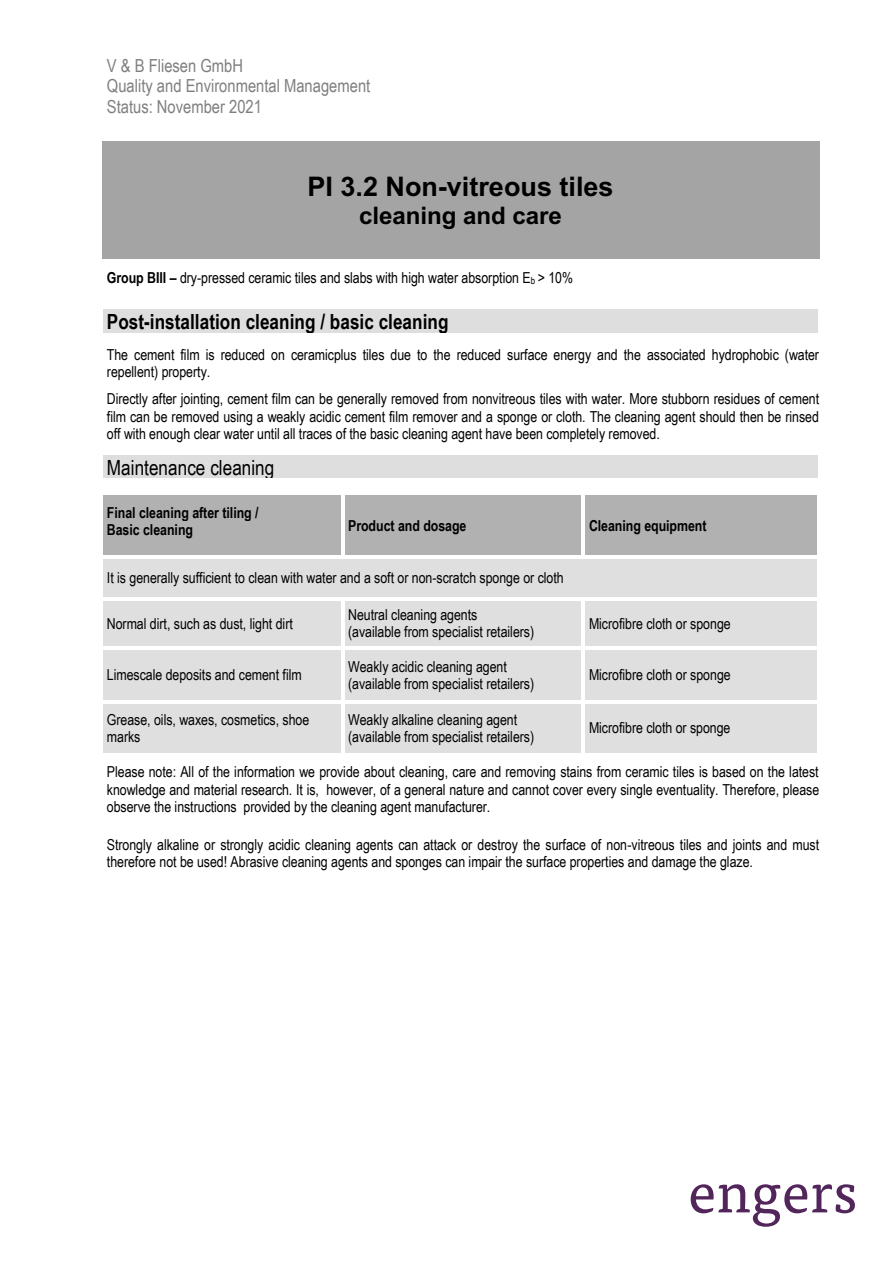
<style>
.page{position:relative;width:893px;height:1263px;background:#fff}
.page>*{position:absolute;margin:0;border:0;box-sizing:border-box;transform-origin:0 0}
.t1{font:700 27px "Arial";color:#000}
.t2{font:700 24.15px "Arial";letter-spacing:-.005em;color:#000}
.t3{font:700 20.85px "Arial Narrow";letter-spacing:.005em;color:#000}
.t4{font:20.85px "Arial Narrow";color:#000}
.t5{font:18px/20.7px "Arial Narrow";color:#7f7f7f}
.t6{font:15.15px/17.2px "Arial Narrow";letter-spacing:-.005em;color:#000}
.t7{font:700 15.15px/17.2px "Arial Narrow";letter-spacing:-.005em;color:#000}
.s1{font-weight:700}
.s2{font-size:9.75px}
</style>
<div class="page">
<div style="left:102px;top:141px;width:717px;height:117px;background:#a4a4a4"></div>
<div style="left:107px;top:309px;width:707px;height:24px;background:#dedede"></div>
<div style="left:107px;top:455px;width:707px;height:24px;background:#dedede"></div>
<div style="left:103px;top:495px;width:238px;height:60px;background:#b1b1b1"></div>
<div style="left:345px;top:495px;width:237px;height:60px;background:#b1b1b1"></div>
<div style="left:585px;top:495px;width:233px;height:60px;background:#b1b1b1"></div>
<div style="left:103px;top:559px;width:715px;height:38px;background:#dfdfdf"></div>
<div style="left:103px;top:600px;width:238px;height:47px;background:#dfdfdf"></div>
<div style="left:345px;top:600px;width:237px;height:47px;background:#dfdfdf"></div>
<div style="left:585px;top:600px;width:233px;height:47px;background:#dfdfdf"></div>
<div style="left:103px;top:650px;width:238px;height:50px;background:#dfdfdf"></div>
<div style="left:345px;top:650px;width:237px;height:50px;background:#dfdfdf"></div>
<div style="left:585px;top:650px;width:233px;height:50px;background:#dfdfdf"></div>
<div style="left:103px;top:703px;width:238px;height:50px;background:#dfdfdf"></div>
<div style="left:345px;top:703px;width:237px;height:50px;background:#dfdfdf"></div>
<div style="left:585px;top:703px;width:233px;height:50px;background:#dfdfdf"></div>
<svg style="left:691px;top:1184px;width:164px;height:43px"></svg>
<p class="t5" style="left:107px;top:54px;width:265px">V &amp; B Fliesen GmbH<br>Quality and Environmental Management<br>Status: November 2021</p>
<p class="t1" style="left:307px;top:167px;width:308px">PI 3.2 Non-vitreous tiles</p>
<p class="t2" style="left:359px;top:198px;width:204px">cleaning and care</p>
<p class="t6" style="left:107px;top:268px;width:468px"><span class="s1">Group BIII –</span> dry-pressed ceramic tiles and slabs with high water absorption E<span class="s2">b</span> &gt; 10%</p>
<p class="t3" style="left:107px;top:306px;width:343px">Post-installation cleaning / basic cleaning</p>
<p class="t6" style="left:107px;top:345px;width:714px">The cement film is reduced on ceramicplus tiles due to the reduced surface energy and the associated hydrophobic (water repellent) property.</p>
<p class="t6" style="left:107px;top:390px;width:714px;text-align:justify">Directly after jointing, cement film can be generally removed from nonvitreous tiles with water. More stubborn residues of cement film can be removed using a weakly acidic cement film remover and a sponge or cloth. The cleaning agent should then be rinsed off with enough clear water until all traces of the basic cleaning agent have been completely removed.</p>
<p class="t4" style="left:107px;top:452px;width:169px">Maintenance cleaning</p>
<p class="t7" style="left:107px;top:503px;width:153px">Final cleaning after tiling /<br>Basic cleaning</p>
<p class="t7" style="left:348px;top:516px;width:120px">Product and dosage</p>
<p class="t7" style="left:589px;top:516px;width:119px">Cleaning equipment</p>
<p class="t6" style="left:107px;top:569px;width:458px">It is generally sufficient to clean with water and a soft or non-scratch sponge or cloth</p>
<p class="t6" style="left:107px;top:614px;width:187px">Normal dirt, such as dust, light dirt</p>
<p class="t6" style="left:348px;top:606px;width:188px">Neutral cleaning agents<br>(available from specialist retailers)</p>
<p class="t6" style="left:589px;top:614px;width:143px">Microfibre cloth or sponge</p>
<p class="t6" style="left:107px;top:666px;width:196px">Limescale deposits and cement film</p>
<p class="t6" style="left:348px;top:657px;width:188px">Weakly acidic cleaning agent (available from specialist retailers)</p>
<p class="t6" style="left:589px;top:666px;width:143px">Microfibre cloth or sponge</p>
<p class="t6" style="left:107px;top:710px;width:204px">Grease, oils, waxes, cosmetics, shoe marks</p>
<p class="t6" style="left:348px;top:710px;width:188px">Weakly alkaline cleaning agent (available from specialist retailers)</p>
<p class="t6" style="left:589px;top:719px;width:143px">Microfibre cloth or sponge</p>
<p class="t6" style="left:107px;top:763px;width:714px;text-align:justify">Please note: All of the information we provide about cleaning, care and removing stains from ceramic tiles is based on the latest knowledge and material research. It is, however, of a general nature and cannot cover every single eventuality. Therefore, please observe the instructions provided by the cleaning agent manufacturer.</p>
<p class="t6" style="left:107px;top:835px;width:714px">Strongly alkaline or strongly acidic cleaning agents can attack or destroy the surface of non-vitreous tiles and joints and must therefore not be used! Abrasive cleaning agents and sponges can impair the surface properties and damage the glaze.</p>
</div>
